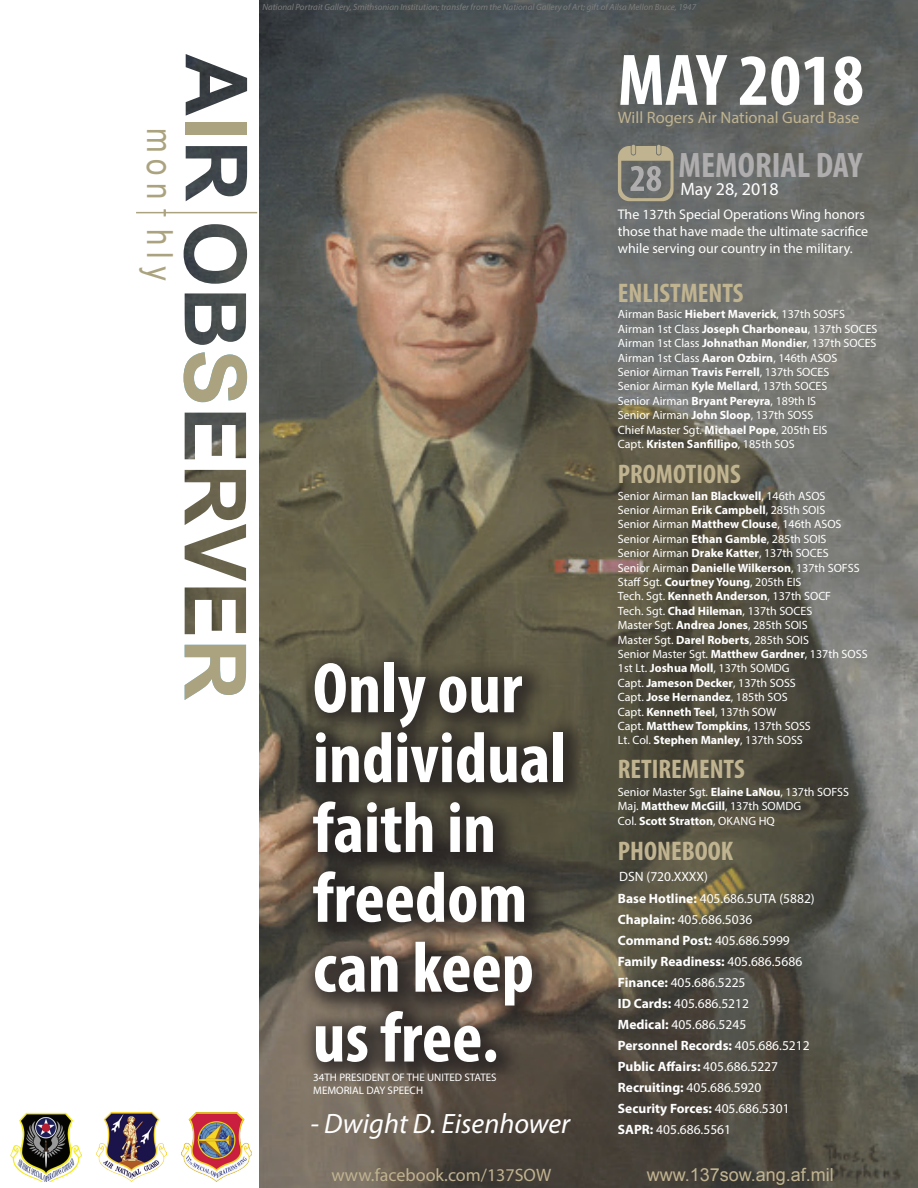
<style>
.page{position:relative;width:918px;height:1188px;background:#fff}
.page>*{position:absolute;margin:0;border:0;box-sizing:border-box;transform-origin:0 0}
.t1{font:700 condensed 73.8px "Myriad Pro";color:#fff}
.t2{font:700 condensed 72.15px/69.9px "Myriad Pro";color:#fff}
.t3{font:36px "Arial Narrow";letter-spacing:.2em;color:#aba37f}
.t4{font:700 condensed 35.55px "Myriad Pro";color:#afadad}
.t5{font:italic 28.05px "Myriad Pro";color:#fff}
.t6{font:700 condensed 27px "Myriad Pro";color:#c0b390}
.t7{font:18px "Myriad Pro";color:#c0b390}
.t8{font:18px "Arial";color:#c0b390}
.t9{font:18px "Myriad Pro";color:#fff}
.t10{font:16.5px "Myriad Pro";color:#c0b390}
.t11{font:13.95px/16.8px "Myriad Pro";color:#fff}
.t12{font:13.5px/21px "Myriad Pro";color:#fff}
.t13{font:12px/14.4px "Myriad Pro";color:#fff}
.t14{font:10.95px/13.2px "Myriad Pro";color:#fff}
.t15{font:italic 9px "Myriad Pro";color:#7e7d7b}
.s1{font-weight:700}
</style>
<div class="page">
<img style="left:259px;top:0;width:659px;height:1188px">
<hr style="left:136px;top:212px;width:121px;height:1px;background:#aba37f">
<svg style="left:164px;top:209px;width:2px;height:7px"></svg>
<img style="left:11px;top:1113px;width:70px;height:68px">
<img style="left:97px;top:1112px;width:70px;height:69px">
<img style="left:182px;top:1112px;width:70px;height:70px">
<div style="left:297px;top:645px;width:293px;height:442px;background:#231f20;opacity:.75"></div>
<img style="left:186px;top:146px;width:61px;height:55px">
<div style="left:186px;top:122px;width:61px;height:12px;background:#aba37f"></div>
<img style="left:186px;top:54px;width:61px;height:62px">
<svg style="left:185px;top:645px;width:61px;height:55px"></svg>
<img style="left:185px;top:413px;width:61px;height:221px">
<svg style="left:184px;top:352px;width:63px;height:50px"></svg>
<img style="left:184px;top:224px;width:63px;height:121px">
<svg style="left:618px;top:145px;width:56px;height:56px;background:#908c7f"></svg>
<h3 class="t3" style="left:186px;top:128px;width:155px;rotate:90deg">mon hly</h3>
<p class="t15" style="left:262px;top:1px;width:435px">National Portrait Gallery, Smithsonian Institution; transfer from the National Gallery of Art; gift of Ailsa Mellon Bruce, 1947</p>
<h1 class="t1" style="left:618px;top:34px;width:247px">MAY 2018</h1>
<h3 class="t10" style="left:618px;top:107px;width:243px">Will Rogers Air National Guard Base</h3>
<h3 class="t4" style="left:679px;top:143px;width:185px">MEMORIAL DAY</h3>
<h3 class="t9" style="left:680px;top:178px;width:100px">May 28, 2018</h3>
<p class="t11" style="left:618px;top:206px;width:252px">The 137th Special Operations Wing honors those that have made the ultimate sacrifice while serving our country in the military.</p>
<h3 class="t6" style="left:618px;top:276px;width:127px">ENLISTMENTS</h3>
<h2 class="t2" style="left:313px;top:652px;width:255px">Only our individual faith in freedom can keep us free.</h2>
<p class="t14" style="left:313px;top:1071px;width:185px">34TH PRESIDENT OF THE UNITED STATES<br>MEMORIAL DAY SPEECH</p>
<h3 class="t5" style="left:310px;top:1106px;width:261px">- Dwight D. Eisenhower</h3>
<p class="t13" style="left:618px;top:307px;width:261px">Airman Basic <span class="s1">Hiebert Maverick</span>, 137th SOSFS Airman 1st Class <span class="s1">Joseph Charboneau</span>, 137th SOCES Airman 1st Class <span class="s1">Johnathan Mondier</span>, 137th SOCES Airman 1st Class <span class="s1">Aaron Ozbirn</span>, 146th ASOS<br>Senior Airman <span class="s1">Travis Ferrell</span>, 137th SOCES<br>Senior Airman <span class="s1">Kyle Mellard</span>, 137th SOCES<br>Senior Airman <span class="s1">Bryant Pereyra</span>, 189th IS<br>Senior Airman <span class="s1">John Sloop</span>, 137th SOSS<br>Chief Master Sgt. <span class="s1">Michael Pope</span>, 205th EIS<br>Capt. <span class="s1">Kristen Sanfillipo</span>, 185th SOS</p>
<h3 class="t6" style="left:618px;top:457px;width:124px">PROMOTIONS</h3>
<p class="t13" style="left:618px;top:488px;width:251px">Senior Airman <span class="s1">Ian Blackwell</span>, 146th ASOS<br>Senior Airman <span class="s1">Erik Campbell</span>, 285th SOIS<br>Senior Airman <span class="s1">Matthew Clouse</span>, 146th ASOS Senior Airman <span class="s1">Ethan Gamble</span>, 285th SOIS<br>Senior Airman <span class="s1">Drake Katter</span>, 137th SOCES<br>Senior Airman <span class="s1">Danielle Wilkerson</span>, 137th SOFSS Staff Sgt. <span class="s1">Courtney Young</span>, 205th EIS<br>Tech. Sgt. <span class="s1">Kenneth Anderson</span>, 137th SOCF<br>Tech. Sgt. <span class="s1">Chad Hileman</span>, 137th SOCES<br>Master Sgt. <span class="s1">Andrea Jones</span>, 285th SOIS<br>Master Sgt. <span class="s1">Darel Roberts</span>, 285th SOIS<br>Senior Master Sgt. <span class="s1">Matthew Gardner</span>, 137th SOSS 1st Lt. <span class="s1">Joshua Moll</span>, 137th SOMDG<br>Capt. <span class="s1">Jameson Decker</span>, 137th SOSS<br>Capt. <span class="s1">Jose Hernandez</span>, 185th SOS<br>Capt. <span class="s1">Kenneth Teel</span>, 137th SOW<br>Capt. <span class="s1">Matthew Tompkins</span>, 137th SOSS<br>Lt. Col. <span class="s1">Stephen Manley</span>, 137th SOSS</p>
<h3 class="t6" style="left:618px;top:752px;width:128px">RETIREMENTS</h3>
<p class="t13" style="left:618px;top:785px;width:233px">Senior Master Sgt. <span class="s1">Elaine LaNou</span>, 137th SOFSS<br>Maj. <span class="s1">Matthew McGill</span>, 137th SOMDG<br>Col. <span class="s1">Scott Stratton</span>, OKANG HQ</p>
<h3 class="t6" style="left:618px;top:834px;width:117px">PHONEBOOK</h3>
<p class="t12" style="left:619px;top:866px;width:90px">DSN (720.XXXX)</p>
<p class="t12" style="left:618px;top:888px;width:198px"><span class="s1">Base Hotline:</span> 405.686.5UTA (5882)<br><span class="s1">Chaplain:</span> 405.686.5036<br><span class="s1">Command Post:</span> 405.686.5999<br><span class="s1">Family Readiness:</span> 405.686.5686<br><span class="s1">Finance:</span> 405.686.5225<br><span class="s1">ID Cards:</span> 405.686.5212<br><span class="s1">Medical:</span> 405.686.5245<br><span class="s1">Personnel Records:</span> 405.686.5212<br><span class="s1">Public Affairs:</span> 405.686.5227<br><span class="s1">Recruiting:</span> 405.686.5920<br><span class="s1">Security Forces:</span> 405.686.5301<br><span class="s1">SAPR:</span> 405.686.5561</p>
<h3 class="t7" style="left:331px;top:1164px;width:221px">www.facebook.com/137SOW</h3>
<h3 class="t8" style="left:647px;top:1163px;width:189px">www.137sow.ang.af.mil</h3>
</div>
